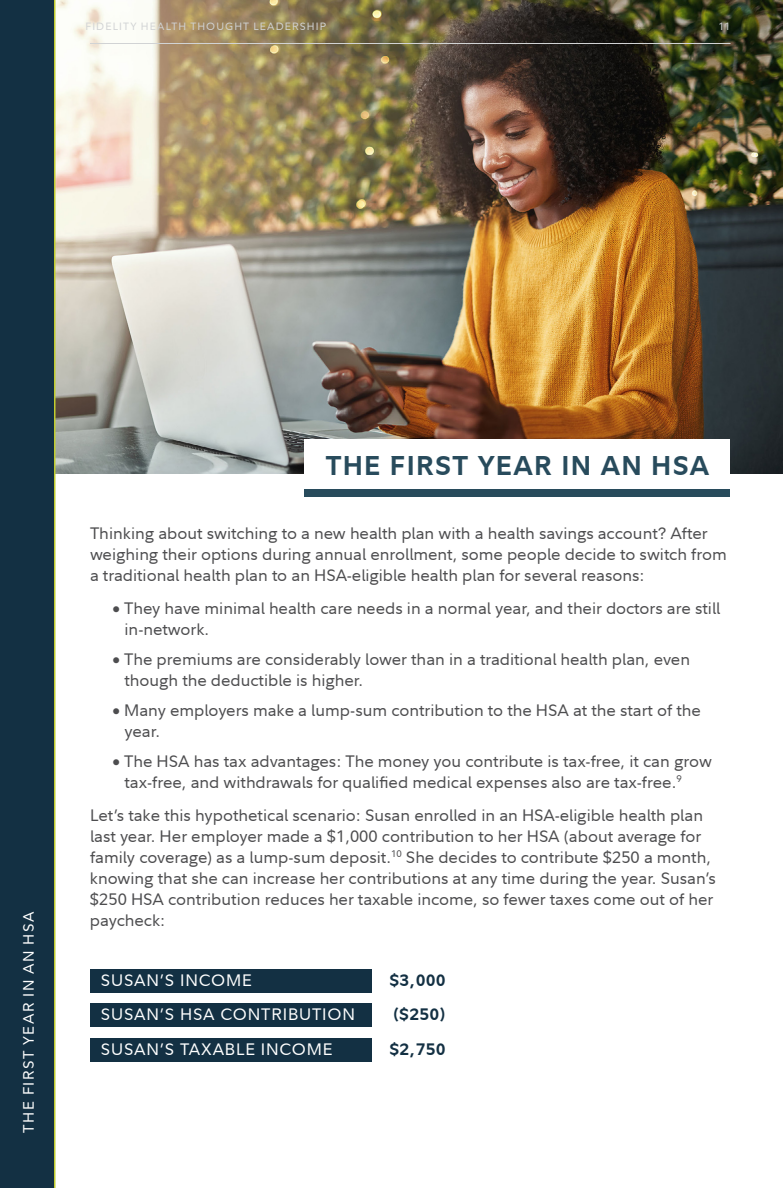
<style>
.page{position:relative;width:783px;height:1188px;background:#fff}
.page>*{position:absolute;margin:0;border:0;box-sizing:border-box;transform-origin:0 0}
.t1{font:700 27px "Fidelity Sans";letter-spacing:.05em;color:#284b5c}
.t2{font:16.5px/21px "Fidelity Sans";color:#4d4d4f}
.t3{font:16.5px/34.5px "Fidelity Sans";letter-spacing:.05em;color:#fff}
.t4{font:700 16.5px/34.5px "Fidelity Sans";letter-spacing:.05em;color:#133043;text-align:justify}
.t5{font:15px "Fidelity Sans";letter-spacing:.09em;color:#fff}
.t6{font:10.5px "Fidelity Sans";letter-spacing:.105em;color:#d1d3d4}
</style>
<div class="page">
<img style="left:56px;top:0;width:727px;height:474px">
<hr style="left:90px;top:43px;width:640px;height:1px;background:#d1d3d4">
<div style="left:304px;top:440px;width:426px;height:55px;background:#fff"></div>
<div style="left:304px;top:489px;width:426px;height:8px;background:#284b5c"></div>
<div style="left:0;top:0;width:54px;height:1188px;background:#133043"></div>
<hr style="left:54px;top:0;width:2px;height:1188px;background:#c1cc30">
<div style="left:90px;top:969px;width:282px;height:24px;background:#133043"></div>
<div style="left:90px;top:1004px;width:282px;height:24px;background:#133043"></div>
<div style="left:90px;top:1038px;width:282px;height:24px;background:#133043"></div>
<p class="t6" style="left:86px;top:20px;width:242px">FIDELITY HEALTH THOUGHT LEADERSHIP</p>
<p class="t6" style="left:717px;top:20px;width:15px">1111</p>
<p class="t6" style="left:87px;top:20px;width:242px">FIDELITY HEALTH THOUGHT LEADERSHIP</p>
<p class="t5" style="left:19px;top:1132px;width:222px;rotate:-90deg">THE FIRST YEAR IN AN HSA</p>
<h1 class="t1" style="left:326px;top:448px;width:385px">THE FIRST YEAR IN AN HSA</h1>
<p class="t2" style="left:90px;top:522px;width:638px">Thinking about switching to a new health plan with a health savings account? After weighing their options during annual enrollment, some people decide to switch from a traditional health plan to an HSA-eligible health plan for several reasons:</p>
<p class="t2" style="left:125px;top:597px;width:597px;text-indent:-12px">• They have minimal health care needs in a normal year, and their doctors are still in-network.</p>
<p class="t2" style="left:125px;top:648px;width:567px;text-indent:-12px">• The premiums are considerably lower than in a traditional health plan, even though the deductible is higher.</p>
<p class="t2" style="left:125px;top:699px;width:578px;text-indent:-12px">• Many employers make a lump-sum contribution to the HSA at the start of the year.</p>
<p class="t2" style="left:125px;top:750px;width:589px;text-indent:-12px">• The HSA has tax advantages: The money you contribute is tax-free, it can grow tax-free, and withdrawals for qualified medical expenses also are tax-free.<sup>9</sup></p>
<p class="t2" style="left:90px;top:804px;width:627px">Let’s take this hypothetical scenario: Susan enrolled in an HSA-eligible health plan last year. Her employer made a $1,000 contribution to her HSA (about average for family coverage) as a lump-sum deposit.<sup>10</sup> She decides to contribute $250 a month, knowing that she can increase her contributions at any time during the year. Susan’s $250 HSA contribution reduces her taxable income, so fewer taxes come out of her paycheck:</p>
<p class="t3" style="left:101px;top:963px;width:256px">SUSAN’S INCOME<br>SUSAN’S HSA CONTRIBUTION<br>SUSAN’S TAXABLE INCOME</p>
<p class="t4" style="left:390px;top:962px;width:57px">$3,000 ($250) $2,750</p>
</div>
